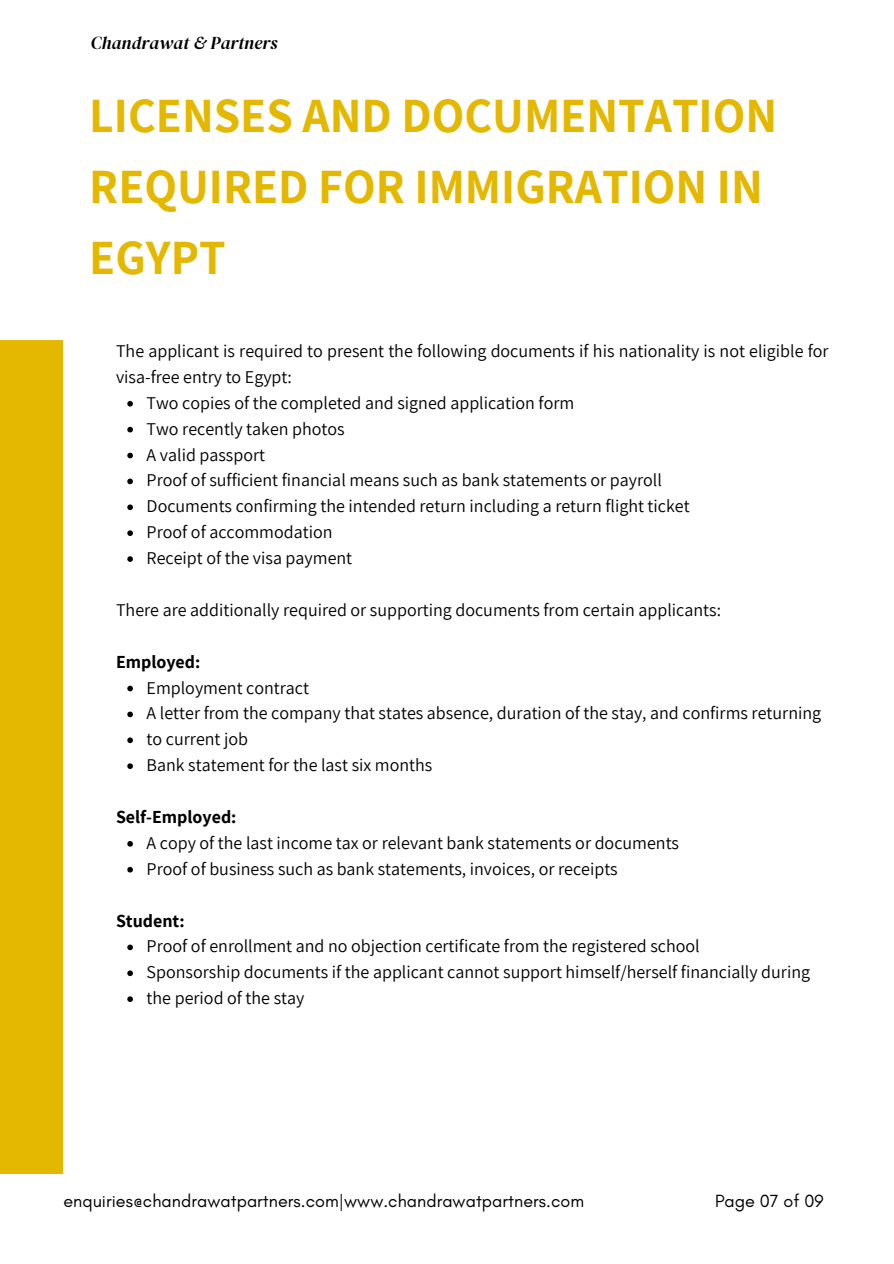
<style>
.page{position:relative;width:894px;height:1264px;background:#fff}
.page>*{position:absolute;margin:0;border:0;box-sizing:border-box;transform-origin:0 0}
.t1{font:700 48px/70.8px "Assistant";color:#e4b800}
.t2{font:18px/25.8px "Assistant";color:#000}
.t3{font:18px "Glacial Indifference";letter-spacing:.005em;color:#000}
.t4{font:700 18px "Assistant";color:#000}
.t5{font:italic 18px "DM Serif Display";color:#000}
</style>
<div class="page">
<svg style="left:127px;top:401px;width:6px;height:5px"></svg>
<svg style="left:127px;top:427px;width:6px;height:5px"></svg>
<svg style="left:127px;top:452px;width:6px;height:6px"></svg>
<svg style="left:127px;top:478px;width:6px;height:6px"></svg>
<svg style="left:127px;top:504px;width:6px;height:6px"></svg>
<svg style="left:127px;top:530px;width:6px;height:6px"></svg>
<svg style="left:127px;top:556px;width:6px;height:6px"></svg>
<svg style="left:127px;top:685px;width:6px;height:6px"></svg>
<svg style="left:127px;top:711px;width:6px;height:6px"></svg>
<svg style="left:127px;top:737px;width:6px;height:6px"></svg>
<svg style="left:127px;top:763px;width:6px;height:6px"></svg>
<svg style="left:127px;top:841px;width:6px;height:5px"></svg>
<svg style="left:127px;top:866px;width:6px;height:6px"></svg>
<svg style="left:127px;top:944px;width:6px;height:6px"></svg>
<svg style="left:127px;top:970px;width:6px;height:6px"></svg>
<svg style="left:127px;top:996px;width:6px;height:5px"></svg>
<div style="left:0;top:340px;width:63px;height:834px;background:#e4b800"></div>
<p class="t5" style="left:91px;top:30px;width:188px">Chandrawat &amp; Partners</p>
<p class="t1" style="left:89px;top:79px;width:689px">LICENSES AND DOCUMENTATION<br>REQUIRED FOR IMMIGRATION IN<br>EGYPT</p>
<h1 class="t2" style="left:116px;top:337px;width:714px">The applicant is required to present the following documents if his nationality is not eligible for visa-free entry to Egypt:</h1>
<p class="t2" style="left:147px;top:389px;width:429px">Two copies of the completed and signed application form</p>
<p class="t2" style="left:147px;top:415px;width:199px">Two recently taken photos</p>
<p class="t2" style="left:147px;top:441px;width:120px">A valid passport</p>
<p class="t2" style="left:147px;top:467px;width:516px">Proof of sufficient financial means such as bank statements or payroll</p>
<p class="t2" style="left:147px;top:493px;width:544px">Documents confirming the intended return including a return flight ticket</p>
<p class="t2" style="left:147px;top:518px;width:187px">Proof of accommodation</p>
<p class="t2" style="left:147px;top:544px;width:207px">Receipt of the visa payment</p>
<p class="t2" style="left:116px;top:596px;width:606px">There are additionally required or supporting documents from certain applicants:</p>
<p class="t4" style="left:116px;top:649px;width:86px">Employed:</p>
<h2 class="t2" style="left:147px;top:674px;width:164px">Employment contract</h2>
<p class="t2" style="left:147px;top:700px;width:676px">A letter from the company that states absence, duration of the stay, and confirms returning</p>
<p class="t2" style="left:147px;top:725px;width:103px">to current job</p>
<p class="t2" style="left:147px;top:751px;width:287px">Bank statement for the last six months</p>
<p class="t4" style="left:116px;top:804px;width:122px">Self-Employed:</p>
<h2 class="t2" style="left:147px;top:829px;width:534px">A copy of the last income tax or relevant bank statements or documents</h2>
<p class="t2" style="left:147px;top:855px;width:472px">Proof of business such as bank statements, invoices, or receipts</p>
<p class="t4" style="left:116px;top:908px;width:70px">Student:</p>
<h2 class="t2" style="left:147px;top:932px;width:554px">Proof of enrollment and no objection certificate from the registered school</h2>
<p class="t2" style="left:147px;top:958px;width:664px">Sponsorship documents if the applicant cannot support himself/herself financially during</p>
<p class="t2" style="left:147px;top:984px;width:159px">the period of the stay</p>
<p class="t3" style="left:63px;top:1189px;width:522px">enquiries@chandrawatpartners.com|www.chandrawatpartners.com</p>
<p class="t3" style="left:714px;top:1189px;width:110px">Page 07 of 09</p>
</div>
